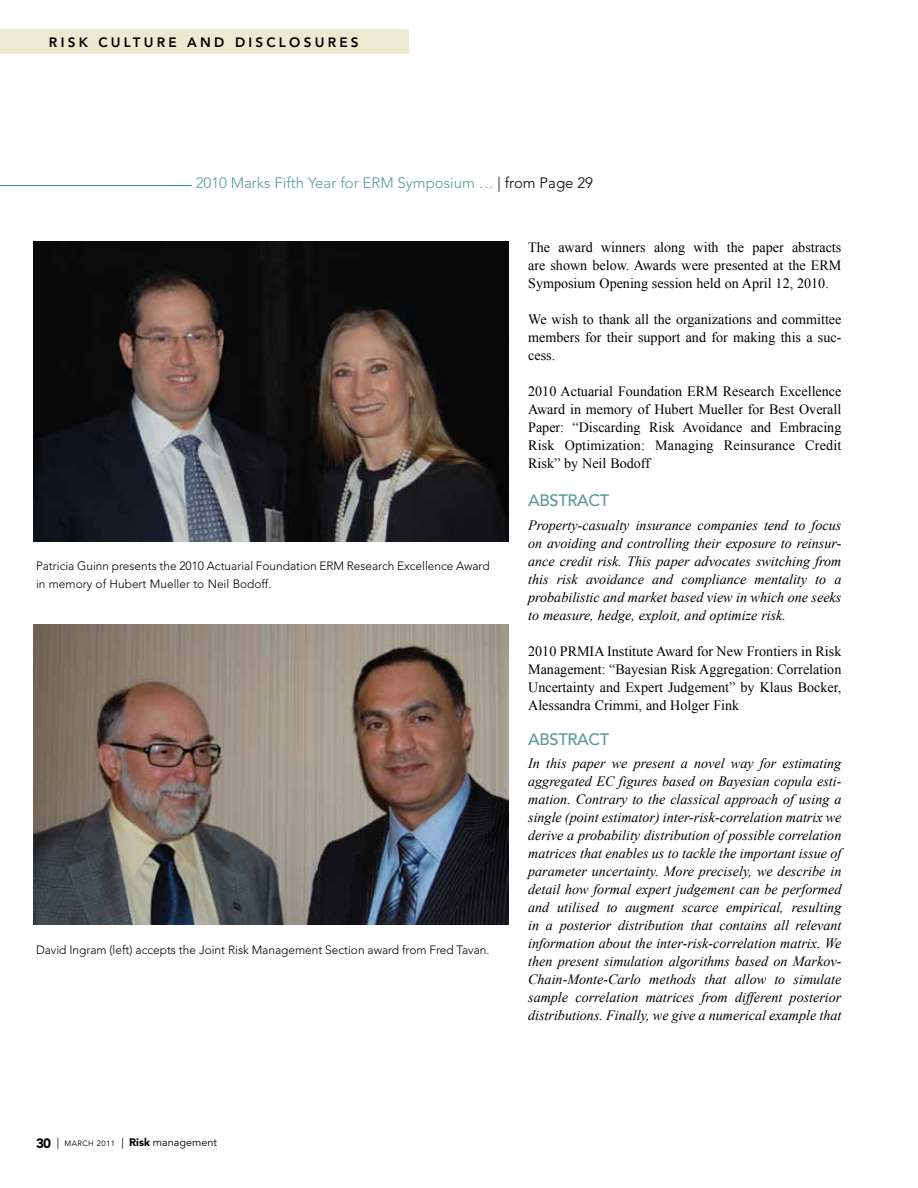
<style>
.page{position:relative;width:918px;height:1188px;background:#fff}
.page>*{position:absolute;margin:0;border:0;box-sizing:border-box;transform-origin:0 0}
.t1{font:500 16.5px "Avenir";letter-spacing:.32em;color:#5b9b98}
.t2{font:300 15px "Avenir";color:#5b9b98}
.t3{font:italic 14.25px/18px "Times New Roman";color:#000;text-align:justify}
.t4{font:14.25px/18px "Times New Roman";color:#000;text-align:justify}
.t5{font:800 13.5px "Avenir";letter-spacing:.24em;color:#000}
.t6{font:300 12px/18px "Avenir";color:#000}
.t7{font:10.8px "Avenir";color:#000}
.s1{color:#000}
.s2{font-weight:900;font-size:13.5px}
.s3{font-size:7.8px}
.s4{font-weight:900}
</style>
<div class="page">
<hr style="left:0;top:185px;width:192px;height:1px;background:#2e8491">
<img style="left:33px;top:242px;width:476px;height:300px">
<img style="left:33px;top:624px;width:476px;height:301px">
<div style="left:0;top:30px;width:408px;height:24px;background:#ede8d1"></div>
<p class="t5" style="left:49px;top:34px;width:22px">RISK</p>
<p class="t5" style="left:98px;top:34px;width:103px">CULTURE AND</p>
<p class="t5" style="left:235px;top:34px;width:11px">DISC</p>
<p class="t5" style="left:279px;top:34px;width:71px">LOS URES</p>
<p class="t2" style="left:196px;top:174px;width:399px">2010 Marks Fifth Year for ERM Symposium … <span class="s1">| from Page 29</span></p>
<p class="t6" style="left:36px;top:557px;width:455px">Patricia Guinn presents the 2010 Actuarial Foundation ERM Research Excellence Award in memory of Hubert Mueller to Neil Bodoff.</p>
<p class="t6" style="left:36px;top:941px;width:455px">David Ingram (left) accepts the Joint Risk Management Section award from Fred Tavan.</p>
<p class="t4" style="left:528px;top:238px;width:315px">The award winners along with the paper abstracts are shown below. Awards were presented at the ERM Symposium Opening session held on April 12, 2010.</p>
<p class="t4" style="left:528px;top:310px;width:315px">We wish to thank all the organizations and committee members for their support and for making this a suc&shy;cess.</p>
<p class="t4" style="left:528px;top:382px;width:315px">2010 Actuarial Foundation ERM Research Excellence Award in memory of Hubert Mueller for Best Overall Paper: “Discarding Risk Avoidance and Embracing Risk Optimization: Managing Reinsurance Credit Risk” by Neil Bodoff</p>
<p class="t1" style="left:528px;top:491px;width:42px">ABSTRACT</p>
<p class="t3" style="left:528px;top:516px;width:315px">Property-casualty insurance companies tend to focus on avoiding and controlling their exposure to reinsur&shy;ance credit risk. This paper advocates switching from this risk avoidance and compliance mentality to a probabilistic and market based view in which one seeks to measure, hedge, exploit, and optimize risk.</p>
<p class="t4" style="left:528px;top:642px;width:315px">2010 PRMIA Institute Award for New Frontiers in Risk Management: “Bayesian Risk Aggregation: Correlation Uncertainty and Expert Judgement” by Klaus Bocker, Alessandra Crimmi, and Holger Fink</p>
<p class="t1" style="left:528px;top:730px;width:42px">ABSTRACT</p>
<p class="t3" style="left:528px;top:754px;width:315px">In this paper we present a novel way for estimating aggregated EC figures based on Bayesian copula esti&shy;mation. Contrary to the classical approach of using a single (point estimator) inter-risk-correlation matrix we derive a probability distribution of possible correlation matrices that enables us to tackle the important issue of parameter uncertainty. More precisely, we describe in detail how formal expert judgement can be performed and utilised to augment scarce empirical, resulting in a posterior distribution that contains all relevant information about the inter-risk-correlation matrix. We then present simulation algorithms based on Markov-Chain-Monte-Carlo methods that allow to simulate sample correlation matrices from different posterior distributions. Finally, we give a numerical example that</p>
<p class="t7" style="left:36px;top:1136px;width:183px"><span class="s2">30</span> | <span class="s3">MARCH 2011</span> | <span class="s4">Risk</span> management</p>
</div>
